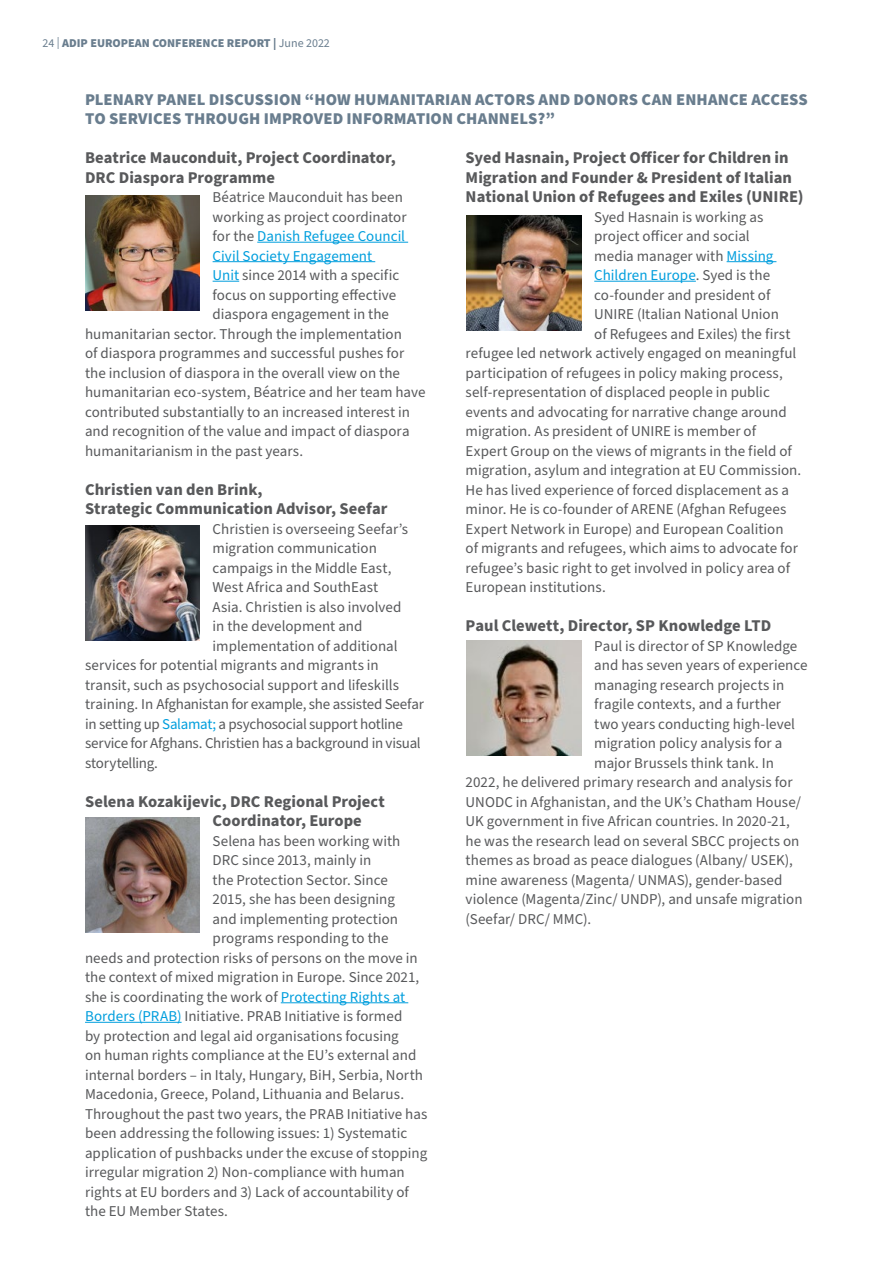
<style>
.page{position:relative;width:893px;height:1263px;background:#fff}
.page>*{position:absolute;margin:0;border:0;box-sizing:border-box;transform-origin:0 0}
.t1{font:700 16.5px/19.5px "Source Sans Pro";color:#58595b}
.t2{font:900 16.5px/19.5px "Source Sans Pro";letter-spacing:.005em;color:#697d8e}
.t3{font:15px "Source Sans Pro";color:#58595b}
.t4{font:15px "Source Sans Pro";color:#009edd}
.t5{font:15px "Source Sans Pro";letter-spacing:-.02em;color:#58595b}
.t6{font:900 12px "Source Sans Pro";color:#697d8e}
.s1{font-weight:400}
.s2{color:#58595b}
.s3{color:#009edd}
</style>
<div class="page">
<hr style="left:257px;top:242px;width:151px;height:1px;background:#009edd">
<hr style="left:213px;top:261px;width:162px;height:1px;background:#009edd">
<svg style="left:213px;top:281px;width:26px;height:1px"></svg>
<hr style="left:281px;top:1002px;width:127px;height:1px;background:#009edd">
<hr style="left:85px;top:1022px;width:97px;height:1px;background:#009edd">
<hr style="left:727px;top:261px;width:49px;height:1px;background:#009edd">
<hr style="left:594px;top:281px;width:102px;height:1px;background:#009edd">
<img style="left:85px;top:196px;width:115px;height:114px">
<img style="left:467px;top:216px;width:114px;height:115px">
<img style="left:467px;top:641px;width:114px;height:114px">
<img style="left:85px;top:526px;width:115px;height:115px">
<img style="left:85px;top:817px;width:115px;height:115px">
<p class="t6" style="left:43px;top:34px;width:289px"><span class="s1">24 |</span> ADIP EUROPEAN CONFERENCE REPORT | <span class="s1">June 2022</span></p>
<p class="t2" style="left:85px;top:90px;width:724px">PLENARY PANEL DISCUSSION “HOW HUMANITARIAN ACTORS AND DONORS CAN ENHANCE ACCESS<br>TO SERVICES THROUGH IMPROVED INFORMATION CHANNELS?”</p>
<p class="t1" style="left:85px;top:148px;width:312px">Beatrice Mauconduit, Project Coordinator,<br>DRC Diaspora Programme</p>
<p class="t3" style="left:213px;top:187px;width:192px">Béatrice Mauconduit has been</p>
<p class="t3" style="left:213px;top:207px;width:195px">working as project coordinator</p>
<p class="t4" style="left:213px;top:226px;width:194px"><span class="s2">for the</span> Danish Refugee Council</p>
<p class="t4" style="left:213px;top:246px;width:161px">Civil Society Engagement</p>
<p class="t3" style="left:213px;top:265px;width:188px"><span class="s3">Unit</span> since 2014 with a specific</p>
<p class="t3" style="left:213px;top:285px;width:185px">focus on supporting effective</p>
<p class="t3" style="left:213px;top:304px;width:178px">diaspora engagement in the</p>
<p class="t3" style="left:85px;top:324px;width:318px">humanitarian sector. Through the implementation</p>
<p class="t3" style="left:85px;top:343px;width:321px">of diaspora programmes and successful pushes for</p>
<p class="t3" style="left:85px;top:363px;width:317px">the inclusion of diaspora in the overall view on the</p>
<p class="t3" style="left:85px;top:382px;width:342px">humanitarian eco-system, Béatrice and her team have</p>
<p class="t3" style="left:85px;top:402px;width:327px">contributed substantially to an increased interest in</p>
<p class="t3" style="left:85px;top:421px;width:326px">and recognition of the value and impact of diaspora</p>
<p class="t3" style="left:85px;top:441px;width:220px">humanitarianism in the past years.</p>
<p class="t1" style="left:85px;top:480px;width:304px">Christien van den Brink,<br>Strategic Communication Advisor, Seefar</p>
<p class="t3" style="left:213px;top:519px;width:197px">Christien is overseeing Seefar’s</p>
<p class="t3" style="left:213px;top:538px;width:166px">migration communication</p>
<p class="t3" style="left:213px;top:558px;width:180px">campaigs in the Middle East,</p>
<p class="t3" style="left:213px;top:577px;width:167px">West Africa and SouthEast</p>
<p class="t3" style="left:213px;top:597px;width:190px">Asia. Christien is also involved</p>
<p class="t3" style="left:213px;top:616px;width:151px">in the development and</p>
<p class="t3" style="left:213px;top:636px;width:187px">implementation of additional</p>
<p class="t3" style="left:85px;top:655px;width:295px">services for potential migrants and migrants in</p>
<p class="t3" style="left:85px;top:675px;width:316px">transit, such as psychosocial support and lifeskills</p>
<p class="t3" style="left:85px;top:694px;width:340px">training. In Afghanistan for example, she assisted Seefar</p>
<p class="t5" style="left:85px;top:714px;width:319px">in setting up <span class="s3">Salamat;</span> a psychosocial support hotline</p>
<p class="t3" style="left:85px;top:733px;width:337px">service for Afghans. Christien has a background in visual</p>
<p class="t5" style="left:85px;top:753px;width:74px">storytelling.</p>
<p class="t1" style="left:213px;top:792px;width:174px;text-indent:-128px">Selena Kozakijevic, DRC Regional Project<br>Coordinator, Europe</p>
<p class="t3" style="left:213px;top:831px;width:189px">Selena has been working with</p>
<p class="t3" style="left:213px;top:850px;width:160px">DRC since 2013, mainly in</p>
<p class="t3" style="left:213px;top:870px;width:177px">the Protection Sector. Since</p>
<p class="t3" style="left:213px;top:889px;width:184px">2015, she has been designing</p>
<p class="t3" style="left:213px;top:909px;width:187px">and implementing protection</p>
<p class="t3" style="left:213px;top:928px;width:177px">programs responding to the</p>
<p class="t3" style="left:85px;top:948px;width:334px">needs and protection risks of persons on the move in</p>
<p class="t3" style="left:85px;top:967px;width:336px">the context of mixed migration in Europe. Since 2021,</p>
<p class="t3" style="left:85px;top:987px;width:322px">she is coordinating the work of <span class="s3">Protecting Rights at</span></p>
<p class="t3" style="left:85px;top:1006px;width:319px"><span class="s3">Borders (PRAB)</span> Initiative. PRAB Initiative is formed</p>
<p class="t3" style="left:85px;top:1026px;width:315px">by protection and legal aid organisations focusing</p>
<p class="t3" style="left:85px;top:1045px;width:333px">on human rights compliance at the EU’s external and</p>
<p class="t3" style="left:85px;top:1065px;width:339px">internal borders – in Italy, Hungary, BiH, Serbia, North</p>
<p class="t3" style="left:85px;top:1084px;width:321px">Macedonia, Greece, Poland, Lithuania and Belarus.</p>
<p class="t3" style="left:85px;top:1104px;width:344px">Throughout the past two years, the PRAB Initiative has</p>
<p class="t3" style="left:85px;top:1123px;width:324px">been addressing the following issues: 1) Systematic</p>
<p class="t3" style="left:85px;top:1143px;width:344px">application of pushbacks under the excuse of stopping</p>
<p class="t3" style="left:85px;top:1162px;width:321px">irregular migration 2) Non-compliance with human</p>
<p class="t3" style="left:85px;top:1182px;width:325px">rights at EU borders and 3) Lack of accountability of</p>
<p class="t3" style="left:85px;top:1201px;width:144px">the EU Member States.</p>
<p class="t1" style="left:466px;top:148px;width:339px">Syed Hasnain, Project Officer for Children in<br>Migration and Founder &amp; President of Italian<br>National Union of Refugees and Exiles (UNIRE)</p>
<p class="t3" style="left:594px;top:207px;width:171px">Syed Hasnain is working as</p>
<p class="t3" style="left:594px;top:226px;width:157px">project officer and social</p>
<p class="t3" style="left:594px;top:246px;width:181px">media manager with <span class="s3">Missing</span></p>
<p class="t4" style="left:594px;top:265px;width:177px">Children Europe<span class="s2">. Syed is the</span></p>
<p class="t3" style="left:594px;top:285px;width:178px">co-founder and president of</p>
<p class="t3" style="left:594px;top:304px;width:186px">UNIRE (Italian National Union</p>
<p class="t3" style="left:594px;top:324px;width:198px">of Refugees and Exiles) the first</p>
<p class="t3" style="left:466px;top:343px;width:332px">refugee led network actively engaged on meaningful</p>
<p class="t3" style="left:466px;top:363px;width:319px">participation of refugees in policy making process,</p>
<p class="t3" style="left:466px;top:382px;width:306px">self-representation of displaced people in public</p>
<p class="t3" style="left:466px;top:402px;width:323px">events and advocating for narrative change around</p>
<p class="t3" style="left:466px;top:421px;width:292px">migration. As president of UNIRE is member of</p>
<p class="t3" style="left:466px;top:441px;width:328px">Expert Group on the views of migrants in the field of</p>
<p class="t3" style="left:466px;top:460px;width:337px">migration, asylum and integration at EU Commission.</p>
<p class="t3" style="left:466px;top:480px;width:325px">He has lived experience of forced displacement as a</p>
<p class="t3" style="left:466px;top:499px;width:322px">minor. He is co-founder of ARENE (Afghan Refugees</p>
<p class="t3" style="left:466px;top:519px;width:319px">Expert Network in Europe) and European Coalition</p>
<p class="t3" style="left:466px;top:538px;width:334px">of migrants and refugees, which aims to advocate for</p>
<p class="t3" style="left:466px;top:558px;width:326px">refugee’s basic right to get involved in policy area of</p>
<p class="t3" style="left:466px;top:577px;width:142px">European institutions.</p>
<p class="t1" style="left:466px;top:616px;width:307px">Paul Clewett, Director, SP Knowledge LTD</p>
<p class="t3" style="left:594px;top:636px;width:205px">Paul is director of SP Knowledge</p>
<p class="t3" style="left:594px;top:655px;width:215px">and has seven years of experience</p>
<p class="t3" style="left:594px;top:675px;width:192px">managing research projects in</p>
<p class="t3" style="left:594px;top:694px;width:188px">fragile contexts, and a further</p>
<p class="t3" style="left:594px;top:714px;width:202px">two years conducting high-level</p>
<p class="t3" style="left:594px;top:733px;width:190px">migration policy analysis for a</p>
<p class="t3" style="left:594px;top:753px;width:181px">major Brussels think tank. In</p>
<p class="t3" style="left:466px;top:772px;width:328px">2022, he delivered primary research and analysis for</p>
<p class="t3" style="left:466px;top:792px;width:337px">UNODC in Afghanistan, and the UK’s Chatham House/</p>
<p class="t3" style="left:466px;top:811px;width:326px">UK government in five African countries. In 2020-21,</p>
<p class="t3" style="left:466px;top:831px;width:335px">he was the research lead on several SBCC projects on</p>
<p class="t3" style="left:466px;top:850px;width:329px">themes as broad as peace dialogues (Albany/ USEK),</p>
<p class="t3" style="left:466px;top:870px;width:318px">mine awareness (Magenta/ UNMAS), gender-based</p>
<p class="t3" style="left:466px;top:889px;width:338px">violence (Magenta/Zinc/ UNDP), and unsafe migration</p>
<p class="t3" style="left:466px;top:909px;width:127px">(Seefar/ DRC/ MMC).</p>
</div>
